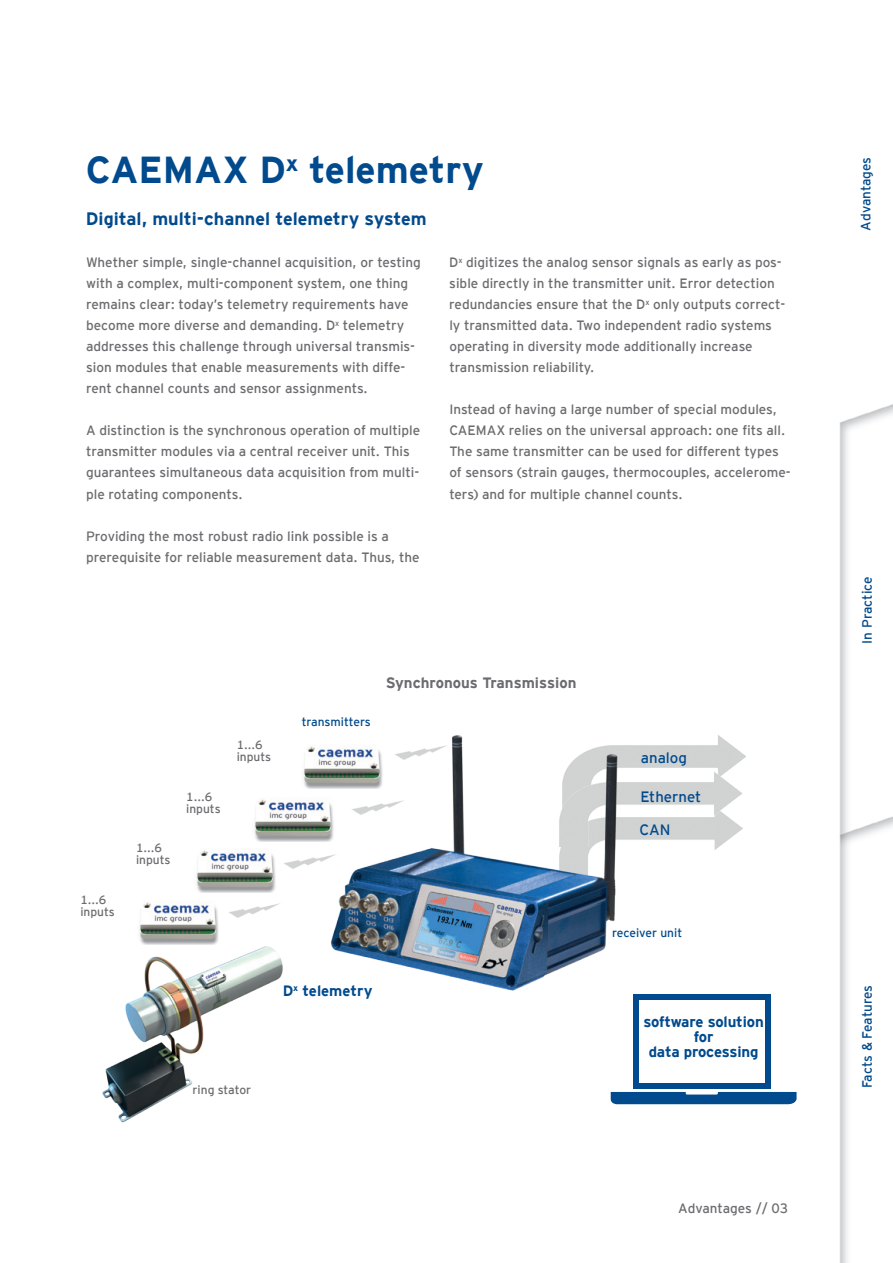
<style>
.page{position:relative;width:893px;height:1263px;background:#fff}
.page>*{position:absolute;margin:0;border:0;box-sizing:border-box;transform-origin:0 0}
.t1{font:700 37.5px "Interstate";color:#004a8d}
.t2{font:700 18px "Interstate";color:#004a8d}
.t3{font:700 15px/15px "Interstate";letter-spacing:-.01em;color:#004a8d;text-align:center}
.t4{font:700 15px "Interstate";color:#6c6b6f}
.t5{font:15px "Interstate";color:#004a8d}
.t6{font:13.5px/21px "Interstate";color:#6c6b6f}
.t7{font:13.5px "Interstate";color:#004a8d}
.t8{font:12px/12px "Interstate";color:#6c6b6f}
.t9{font:12px "Interstate";color:#004a8d}
</style>
<div class="page">
<img style="left:646px;top:735px;width:100px;height:59px">
<img style="left:646px;top:771px;width:96px;height:76px">
<img style="left:102px;top:946px;width:181px;height:177px">
<img style="left:254px;top:799px;width:68px;height:43px">
<img style="left:196px;top:850px;width:80px;height:42px">
<img style="left:139px;top:902px;width:80px;height:42px">
<img style="left:303px;top:746px;width:19px;height:42px">
<div style="left:633px;top:994px;width:138px;height:94px;background:#004a8d"></div>
<div style="left:639px;top:1000px;width:126px;height:82px;background:#fff"></div>
<div style="left:611px;top:1092px;width:186px;height:12px;background:#004a8d"></div>
<img style="left:322px;top:735px;width:324px;height:256px">
<img style="left:393px;top:743px;width:56px;height:18px">
<img style="left:350px;top:798px;width:56px;height:18px">
<img style="left:284px;top:852px;width:55px;height:18px">
<img style="left:229px;top:903px;width:51px;height:15px">
<img style="left:839px;top:404px;width:54px;height:859px">
<h1 class="t1" style="left:86px;top:149px;width:399px">CAEMAX D<sup>x</sup> telemetry</h1>
<h2 class="t2" style="left:86px;top:209px;width:342px">Digital, multi-channel telemetry system</h2>
<p class="t6" style="left:86px;top:252px;width:336px">Whether simple, single-channel acquisition, or testing with a complex, multi-component system, one thing remains clear: today’s telemetry requirements have become more diverse and demanding. D<sup>x</sup> telemetry addresses this challenge through universal transmis&shy;sion modules that enable measurements with diffe&shy;rent channel counts and sensor assignments.</p>
<p class="t6" style="left:86px;top:420px;width:336px">A distinction is the synchronous operation of multiple transmitter modules via a central receiver unit. This guarantees simultaneous data acquisition from multi&shy;ple rotating components.</p>
<p class="t6" style="left:86px;top:525px;width:335px">Providing the most robust radio link possible is a prerequisite for reliable measurement data. Thus, the</p>
<p class="t6" style="left:449px;top:252px;width:337px">D<sup>x</sup> digitizes the analog sensor signals as early as pos&shy;sible directly in the transmitter unit. Error detection redundancies ensure that the D<sup>x</sup> only outputs correct&shy;ly transmitted data. Two independent radio systems operating in diversity mode additionally increase transmission reliability.</p>
<p class="t6" style="left:449px;top:399px;width:343px">Instead of having a large number of special modules, CAEMAX relies on the universal approach: one fits all.<br>The same transmitter can be used for different types of sensors (strain gauges, thermocouples, accelerome&shy;ters) and for multiple channel counts.</p>
<p class="t8" style="left:80px;top:893px;width:36px">1...6 inputs</p>
<p class="t8" style="left:136px;top:841px;width:36px">1...6 inputs</p>
<p class="t8" style="left:186px;top:790px;width:36px">1...6 inputs</p>
<p class="t8" style="left:237px;top:738px;width:36px">1...6 inputs</p>
<p class="t9" style="left:302px;top:715px;width:71px">transmitters</p>
<p class="t4" style="left:386px;top:675px;width:192px">Synchronous Transmission</p>
<p class="t3" style="left:283px;top:983px;width:91px">D<sup>x</sup> telemetry</p>
<p class="t8" style="left:193px;top:1084px;width:60px">ring stator</p>
<p class="t5" style="left:641px;top:750px;width:48px">analog</p>
<p class="t5" style="left:640px;top:788px;width:62px">Ethernet</p>
<p class="t5" style="left:639px;top:821px;width:32px">CAN</p>
<p class="t9" style="left:612px;top:925px;width:72px">receiver unit</p>
<p class="t3" style="left:643px;top:1014px;width:122px">software solution for<br>data processing</p>
<p class="t6" style="left:678px;top:1198px;width:111px">Advantages // 03</p>
<p class="t7" style="left:858px;top:231px;width:75px;rotate:-90deg">Advantages</p>
<p class="t7" style="left:859px;top:643px;width:69px;rotate:-90deg">In Practice</p>
<p class="t7" style="left:859px;top:1088px;width:105px;rotate:-90deg">Facts &amp; Features</p>
</div>
